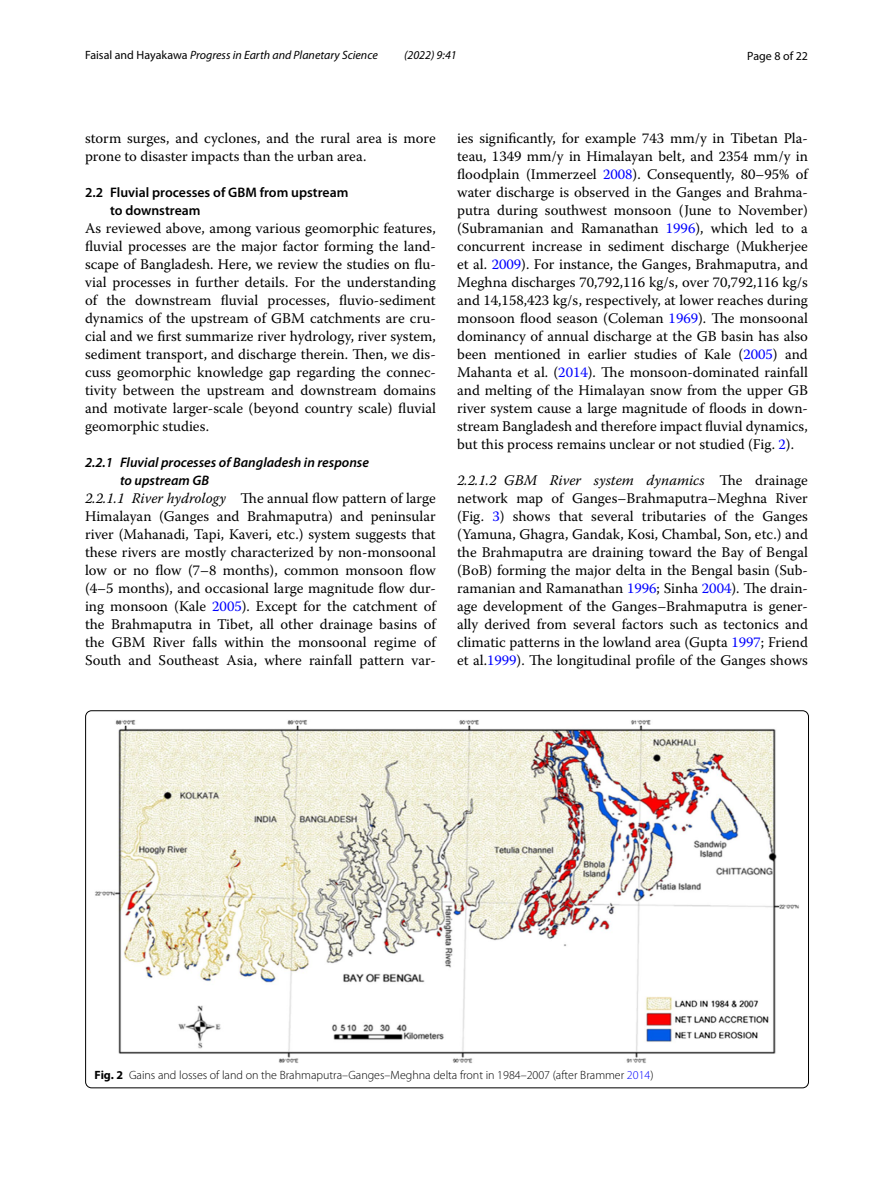
<style>
.page{position:relative;width:893px;height:1187px;background:#fff}
.page>*{position:absolute;margin:0;border:0;box-sizing:border-box;transform-origin:0 0}
.t1{font:14.7px/18px "Warnock Pro";color:#000;text-align:justify}
.t2{font:italic 600 13.8px/18px "Myriad Pro";color:#000}
.t3{font:600 13.8px/18px "Myriad Pro";color:#000}
.t4{font:300 12px "Myriad Pro";color:#000}
.t5{font:italic 12px "Myriad Pro";color:#000}
.t6{font:12px "Myriad Pro";color:#000}
.s1{font-style:normal}
.s2{font-style:italic}
.s3{color:#00f}
.s4{font-weight:700}
</style>
<div class="page">
<img style="left:95px;top:720px;width:704px;height:343px">
<p class="t5" style="left:85px;top:48px;width:294px"><span class="s1">Faisal and Hayakawa</span> Progress in Earth and Planetary Science</p>
<p class="t5" style="left:404px;top:48px;width:54px">(2022) 9:41</p>
<p class="t6" style="left:747px;top:48px;width:62px">Page 8 of 22</p>
<p class="t1" style="left:85px;top:128px;width:352px">storm surges, and cyclones, and the rural area is more prone to disaster impacts than the urban area.</p>
<p class="t3" style="left:110px;top:183px;width:240px;text-indent:-25px">2.2 Fluvial processes of GBM from upstream to downstream</p>
<p class="t1" style="left:85px;top:218px;width:352px">As reviewed above, among various geomorphic features, fluvial processes are the major factor forming the land&shy;scape of Bangladesh. Here, we review the studies on flu&shy;vial processes in further details. For the understanding of the downstream fluvial processes, fluvio-sediment dynamics of the upstream of GBM catchments are cru&shy;cial and we first summarize river hydrology, river system, sediment transport, and discharge therein. Then, we dis&shy;cuss geomorphic knowledge gap regarding the connec&shy;tivity between the upstream and downstream domains and motivate larger-scale (beyond country scale) fluvial geomorphic studies.</p>
<p class="t2" style="left:120px;top:453px;width:251px;text-indent:-35px">2.2.1 Fluvial processes of Bangladesh in response to upstream GB</p>
<p class="t1" style="left:85px;top:488px;width:352px"><span class="s2">2.2.1.1 River hydrology</span> The annual flow pattern of large Himalayan (Ganges and Brahmaputra) and peninsular river (Mahanadi, Tapi, Kaveri, etc.) system suggests that these rivers are mostly characterized by non-monsoonal low or no flow (7–8 months), common monsoon flow (4–5 months), and occasional large magnitude flow dur&shy;ing monsoon (Kale <span class="s3">2005</span>). Except for the catchment of the Brahmaputra in Tibet, all other drainage basins of the GBM River falls within the monsoonal regime of South and Southeast Asia, where rainfall pattern var-</p>
<p class="t1" style="left:457px;top:128px;width:352px">ies significantly, for example 743 mm/y in Tibetan Pla&shy;teau, 1349 mm/y in Himalayan belt, and 2354 mm/y in floodplain (Immerzeel <span class="s3">2008</span>). Consequently, 80–95% of water discharge is observed in the Ganges and Brahma&shy;putra during southwest monsoon (June to November) (Subramanian and Ramanathan <span class="s3">1996</span>), which led to a concurrent increase in sediment discharge (Mukherjee et al. <span class="s3">2009</span>). For instance, the Ganges, Brahmaputra, and Meghna discharges 70,792,116 kg/s, over 70,792,116 kg/s and 14,158,423 kg/s, respectively, at lower reaches during monsoon flood season (Coleman <span class="s3">1969</span>). The monsoonal dominancy of annual discharge at the GB basin has also been mentioned in earlier studies of Kale (<span class="s3">2005</span>) and Mahanta et al. (<span class="s3">2014</span>). The monsoon-dominated rainfall and melting of the Himalayan snow from the upper GB river system cause a large magnitude of floods in down&shy;stream Bangladesh and therefore impact fluvial dynamics, but this process remains unclear or not studied (Fig. <span class="s3">2</span>).</p>
<p class="t1" style="left:457px;top:470px;width:352px"><span class="s2">2.2.1.2 GBM River system dynamics</span> The drainage network map of Ganges–Brahmaputra–Meghna River (Fig. <span class="s3">3</span>) shows that several tributaries of the Ganges (Yamuna, Ghagra, Gandak, Kosi, Chambal, Son, etc.) and the Brahmaputra are draining toward the Bay of Bengal (BoB) forming the major delta in the Bengal basin (Sub&shy;ramanian and Ramanathan <span class="s3">1996</span>; Sinha <span class="s3">2004</span>). The drain&shy;age development of the Ganges–Brahmaputra is gener&shy;ally derived from several factors such as tectonics and climatic patterns in the lowland area (Gupta <span class="s3">1997</span>; Friend et al.<span class="s3">1999</span>). The longitudinal profile of the Ganges shows</p>
<p class="t4" style="left:95px;top:1067px;width:560px"><span class="s4">Fig. 2</span> Gains and losses of land on the Brahmaputra–Ganges–Meghna delta front in 1984–2007 (after Brammer <span class="s3">2014</span>)</p>
</div>
